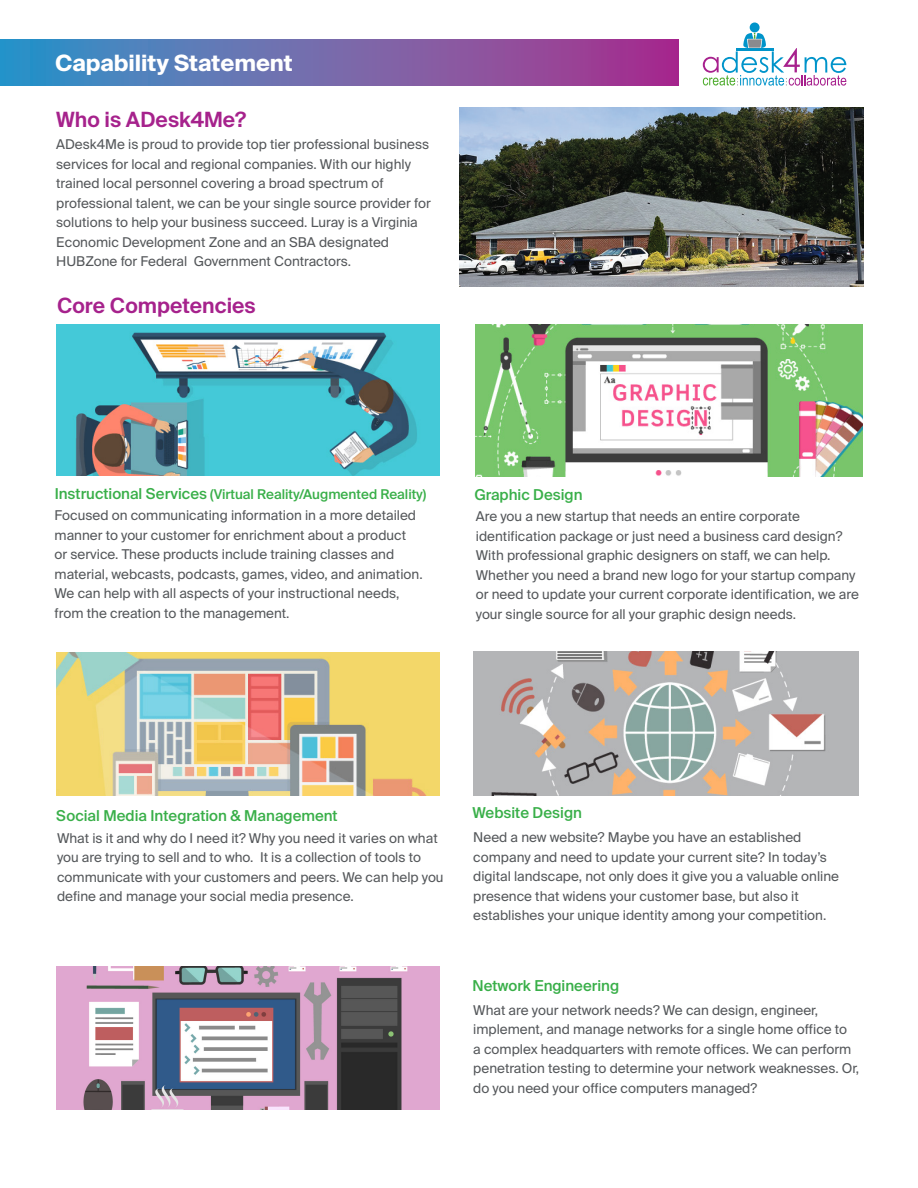
<style>
.page{position:relative;width:918px;height:1188px;background:#fff}
.page>*{position:absolute;margin:0;border:0;box-sizing:border-box;transform-origin:0 0}
.t1{font:700 22.5px "Suisse Intl";color:#fff}
.t2{font:600 21px "Suisse Intl";color:#a6228c}
.t3{font:500 15px "Suisse Intl";color:#39af49}
.t4{font:13.5px/19.5px "Suisse Intl";color:#54575a}
.t5{font:500 13.5px "Suisse Intl";color:#39af49}
.s1{font-size:15px}
</style>
<div class="page">
<div style="left:750px;top:22px;width:10px;height:10px;background:#0094ca;border-radius:50%"></div>
<svg style="left:703px;top:33px;width:143px;height:53px"></svg>
<img style="left:459px;top:108px;width:404px;height:178px">
<svg style="left:0;top:40px;width:678px;height:46px;background:#7165aa"></svg>
<img style="left:56px;top:324px;width:384px;height:152px">
<img style="left:476px;top:325px;width:387px;height:151px">
<img style="left:56px;top:653px;width:384px;height:143px">
<img style="left:473px;top:652px;width:386px;height:144px">
<img style="left:56px;top:966px;width:384px;height:143px">
<p class="t1" style="left:56px;top:50px;width:239px">Capability Statement</p>
<p class="t2" style="left:56px;top:107px;width:192px">Who is ADesk4Me?</p>
<p class="t4" style="left:56px;top:135px;width:376px">ADesk4Me is proud to provide top tier professional business services for local and regional companies. With our highly trained local personnel covering a broad spectrum of professional talent, we can be your single source provider for solutions to help your business succeed. Luray is a Virginia Economic Development Zone and an SBA designated HUBZone for Federal Government Contractors.</p>
<p class="t2" style="left:57px;top:294px;width:200px">Core Competencies</p>
<p class="t5" style="left:55px;top:486px;width:373px"><span class="s1">Instructional Services</span> (Virtual Reality/Augmented Reality)</p>
<p class="t4" style="left:55px;top:506px;width:370px">Focused on communicating information in a more detailed manner to your customer for enrichment about a product<br>or service. These products include training classes and material, webcasts, podcasts, games, video, and animation.<br>We can help with all aspects of your instructional needs, from the creation to the management.</p>
<p class="t3" style="left:474px;top:486px;width:110px">Graphic Design</p>
<p class="t4" style="left:476px;top:507px;width:385px">Are you a new startup that needs an entire corporate identification package or just need a business card design?<br>With professional graphic designers on staff, we can help.<br>Whether you need a brand new logo for your startup company or need to update your current corporate identification, we are your single source for all your graphic design needs.</p>
<p class="t3" style="left:56px;top:807px;width:283px">Social Media Integration &amp; Management</p>
<p class="t3" style="left:472px;top:804px;width:111px">Website Design</p>
<p class="t4" style="left:57px;top:828px;width:388px">What is it and why do I need it? Why you need it varies on what you are trying to sell and to who. It is a collection of tools to communicate with your customers and peers. We can help you define and manage your social media presence.</p>
<p class="t4" style="left:473px;top:828px;width:367px">Need a new website? Maybe you have an established company and need to update your current site? In today’s digital landscape, not only does it give you a valuable online presence that widens your customer base, but also it establishes your unique identity among your competition.</p>
<p class="t3" style="left:472px;top:977px;width:148px">Network Engineering</p>
<p class="t4" style="left:473px;top:1000px;width:388px">What are your network needs? We can design, engineer, implement, and manage networks for a single home office to<br>a complex headquarters with remote offices. We can perform penetration testing to determine your network weaknesses. Or, do you need your office computers managed?</p>
</div>
